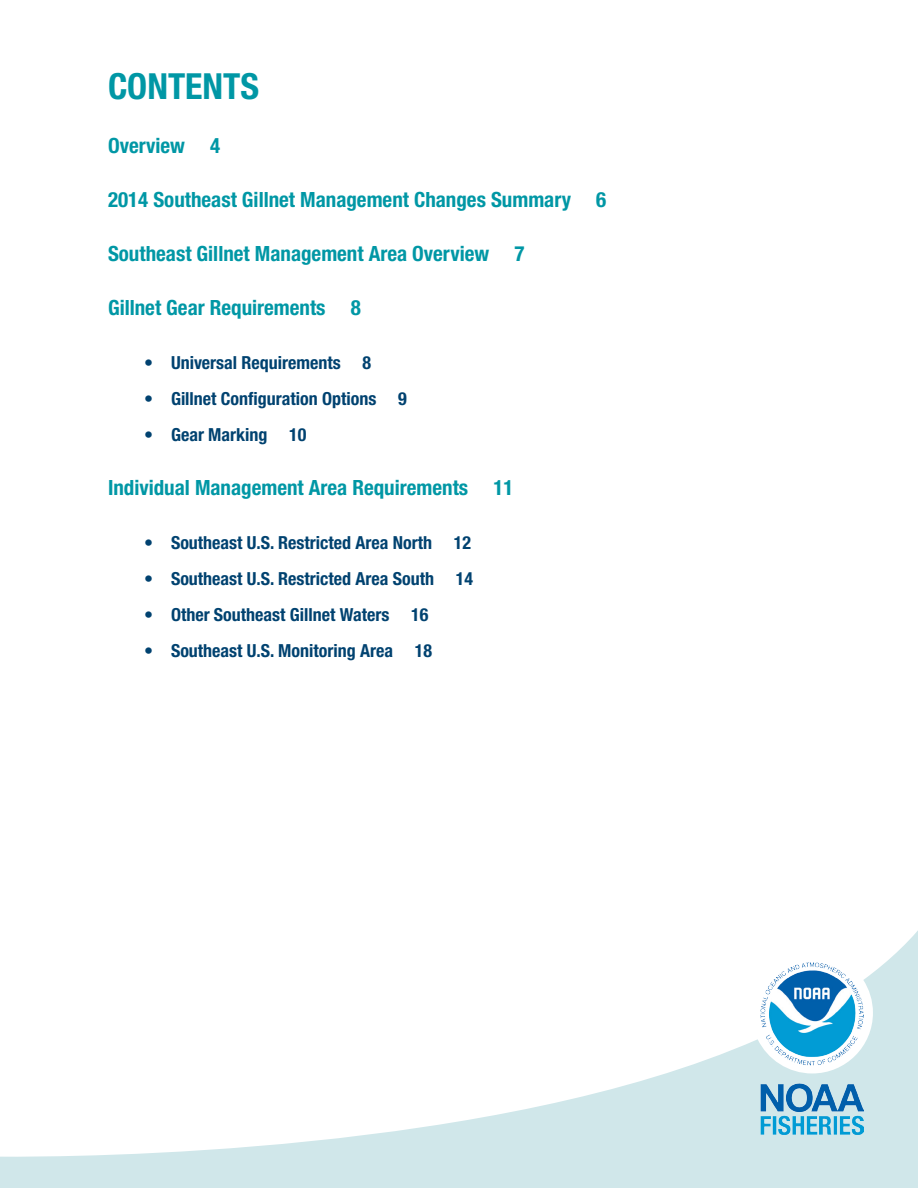
<style>
.page{position:relative;width:918px;height:1188px;background:#fff}
.page>*{position:absolute;margin:0;border:0;box-sizing:border-box;transform-origin:0 0}
.t1{font:700 condensed 36px "Helvetica Neue LT Std";color:#0097a5}
.t2{font:700 condensed 21px "Helvetica Neue LT Std";color:#0097a5}
.t3{font:700 condensed 18px "Helvetica Neue LT Std";color:#004270}
</style>
<div class="page">
<svg style="left:0;top:930px;width:918px;height:258px"></svg>
<img style="left:760px;top:962px;width:104px;height:172px">
<h1 class="t1" style="left:108px;top:64px;width:153px">CONTENTS</h1>
<p class="t2" style="left:108px;top:133px;width:114px">Overview 4</p>
<p class="t2" style="left:108px;top:187px;width:500px">2014 Southeast Gillnet Management Changes Summary 6</p>
<p class="t2" style="left:108px;top:241px;width:418px">Southeast Gillnet Management Area Overview 7</p>
<p class="t2" style="left:108px;top:295px;width:254px">Gillnet Gear Requirements 8</p>
<p class="t3" style="left:144px;top:352px;width:229px">• Universal Requirements 8</p>
<p class="t3" style="left:144px;top:388px;width:264px">• Gillnet Configuration Options 9</p>
<p class="t3" style="left:144px;top:424px;width:164px">• Gear Marking 10</p>
<p class="t2" style="left:108px;top:475px;width:407px">Individual Management Area Requirements 11</p>
<p class="t3" style="left:144px;top:532px;width:329px">• Southeast U.S. Restricted Area North 12</p>
<p class="t3" style="left:144px;top:568px;width:331px">• Southeast U.S. Restricted Area South 14</p>
<p class="t3" style="left:144px;top:604px;width:286px">• Other Southeast Gillnet Waters 16</p>
<p class="t3" style="left:144px;top:640px;width:290px">• Southeast U.S. Monitoring Area 18</p>
</div>
